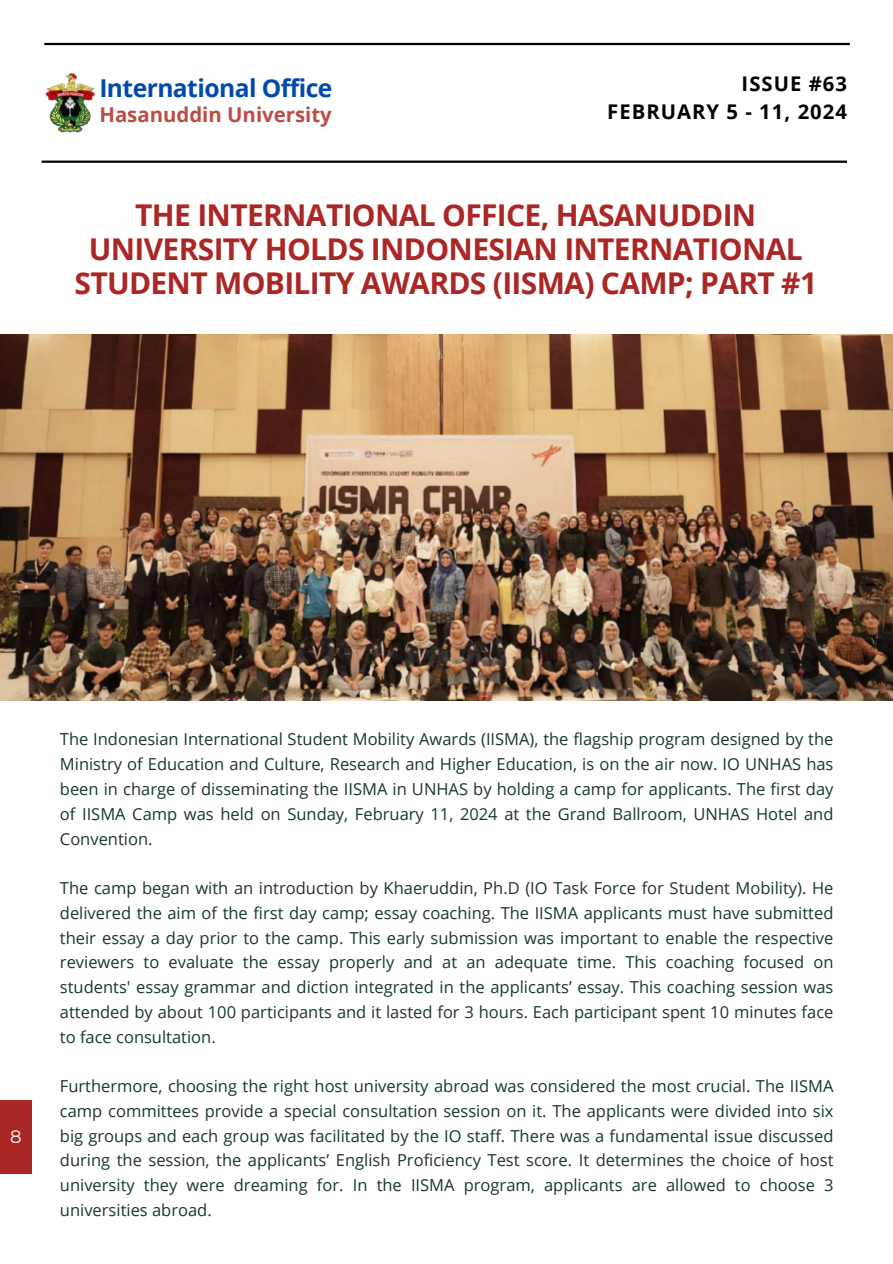
<style>
.page{position:relative;width:893px;height:1264px;background:#fff}
.page>*{position:absolute;margin:0;border:0;box-sizing:border-box;transform-origin:0 0}
.t1{font:700 30px/33.8px "Open Sans";letter-spacing:-.02em;color:#aa2725;text-align:center}
.t2{font:700 24.6px "Open Sans";letter-spacing:-.02em;color:#004aad}
.t3{font:700 20.4px "Open Sans";color:#ba4d46}
.t4{font:700 20.25px/28.2px "Open Sans";letter-spacing:.05em;color:#000;text-align:right}
.t5{font:18px "Montserrat";color:#fff}
.t6{font:16.5px/24.8px "Open Sans";color:#19372f;text-align:justify}
</style>
<div class="page">
<div style="left:0;top:1100px;width:32px;height:74px;background:#aa2725"></div>
<img style="left:0;top:334px;width:892px;height:366px">
<img style="left:44px;top:73px;width:51px;height:60px">
<hr style="left:44px;top:43px;width:805px;height:2px;background:#000">
<hr style="left:42px;top:160px;width:805px;height:3px;background:#000">
<h2 class="t2" style="left:99px;top:71px;width:235px">International Office</h2>
<p class="t3" style="left:99px;top:100px;width:234px">Hasanuddin University</p>
<p class="t4" style="left:607px;top:69px;width:241px">ISSUE #63<br>FEBRUARY 5 - 11, 2024</p>
<h1 class="t1" style="left:74px;top:198px;width:744px">THE INTERNATIONAL OFFICE, HASANUDDIN<br>UNIVERSITY HOLDS INDONESIAN INTERNATIONAL<br>STUDENT MOBILITY AWARDS (IISMA) CAMP; PART #1</h1>
<p class="t5" style="left:10px;top:1125px;width:13px">8</p>
<p class="t6" style="left:60px;top:726px;width:775px">The Indonesian International Student Mobility Awards (IISMA), the flagship program designed by the Ministry of Education and Culture, Research and Higher Education, is on the air now. IO UNHAS has been in charge of disseminating the IISMA in UNHAS by holding a camp for applicants. The first day of IISMA Camp was held on Sunday, February 11, 2024 at the Grand Ballroom, UNHAS Hotel and Convention.</p>
<p class="t6" style="left:60px;top:875px;width:775px">The camp began with an introduction by Khaeruddin, Ph.D (IO Task Force for Student Mobility). He delivered the aim of the first day camp; essay coaching. The IISMA applicants must have submitted their essay a day prior to the camp. This early submission was important to enable the respective reviewers to evaluate the essay properly and at an adequate time. This coaching focused on students' essay grammar and diction integrated in the applicants’ essay. This coaching session was attended by about 100 participants and it lasted for 3 hours. Each participant spent 10 minutes face to face consultation.</p>
<p class="t6" style="left:60px;top:1073px;width:775px">Furthermore, choosing the right host university abroad was considered the most crucial. The IISMA camp committees provide a special consultation session on it. The applicants were divided into six big groups and each group was facilitated by the IO staff. There was a fundamental issue discussed during the session, the applicants’ English Proficiency Test score. It determines the choice of host university they were dreaming for. In the IISMA program, applicants are allowed to choose 3 universities abroad.</p>
</div>
